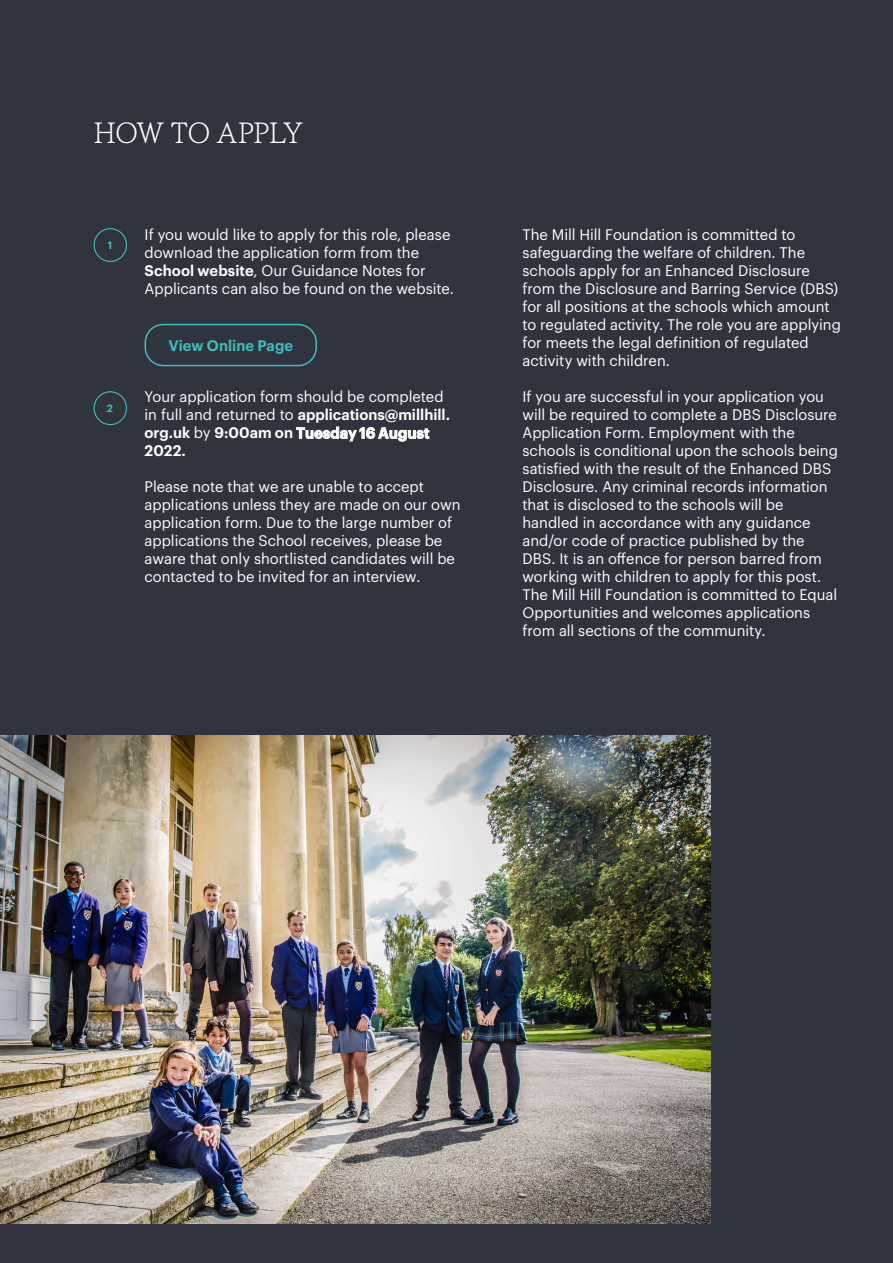
<style>
.page{position:relative;width:893px;height:1263px;background:#30343e}
.page>*{position:absolute;margin:0;border:0;box-sizing:border-box;transform-origin:0 0}
.HEADLINE_TEXT{font:300 33px "Cultura New";letter-spacing:-.025em;color:#fff}
.t1{font:15px/18px "Graphik";color:#fff}
.t2{font:600 15px "Graphik";letter-spacing:.005em;color:#3dbfbd}
.t3{font:600 10.5px "Graphik";color:#3dbfbd}
.s1{font-weight:600}
</style>
<div class="page">
<div style="left:145px;top:324px;width:172px;height:42px;border:2px solid #3dbfbd;border-radius:18px"></div>
<div style="left:94px;top:391px;width:33px;height:34px;border:1px solid #3dbfbd;border-radius:50%"></div>
<div style="left:94px;top:228px;width:33px;height:34px;border:1px solid #3dbfbd;border-radius:50%"></div>
<img style="left:0;top:736px;width:710px;height:487px">
<p class="HEADLINE_TEXT" style="left:94px;top:116px;width:211px">HOW TO APPLY</p>
<p class="t3" style="left:108px;top:237px;width:6px">1</p>
<p class="t3" style="left:107px;top:400px;width:8px">2</p>
<p class="t1" style="left:145px;top:225px;width:307px">If you would like to apply for this role, please</p>
<p class="t1" style="left:145px;top:243px;width:276px">download the application form from the</p>
<p class="t1" style="left:145px;top:261px;width:311px"><span class="s1">School website</span>, Our Guidance Notes for<br>Applicants can also be found on the website.</p>
<p class="t2" style="left:168px;top:334px;width:126px">View Online Page</p>
<p class="t1" style="left:145px;top:387px;width:307px">Your application form should be completed in full and returned to <span class="s1">applications@millhill. org.uk</span> by <span class="s1">9:00am on Tuesday 16 August 2022.</span></p>
<p class="t1" style="left:145px;top:477px;width:317px">Please note that we are unable to accept applications unless they are made on our own application form. Due to the large number of applications the School receives, please be aware that only shortlisted candidates will be contacted to be invited for an interview.</p>
<p class="t1" style="left:522px;top:225px;width:320px">The Mill Hill Foundation is committed to safeguarding the welfare of children. The schools apply for an Enhanced Disclosure from the Disclosure and Barring Service (DBS) for all positions at the schools which amount to regulated activity. The role you are applying for meets the legal definition of regulated activity with children.</p>
<p class="t1" style="left:522px;top:387px;width:317px">If you are successful in your application you will be required to complete a DBS Disclosure Application Form. Employment with the schools is conditional upon the schools being satisfied with the result of the Enhanced DBS Disclosure. Any criminal records information that is disclosed to the schools will be handled in accordance with any guidance and/or code of practice published by the DBS. It is an offence for person barred from working with children to apply for this post.</p>
<p class="t1" style="left:522px;top:585px;width:316px">The Mill Hill Foundation is committed to Equal<br>Opportunities and welcomes applications from all sections of the community.</p>
</div>
